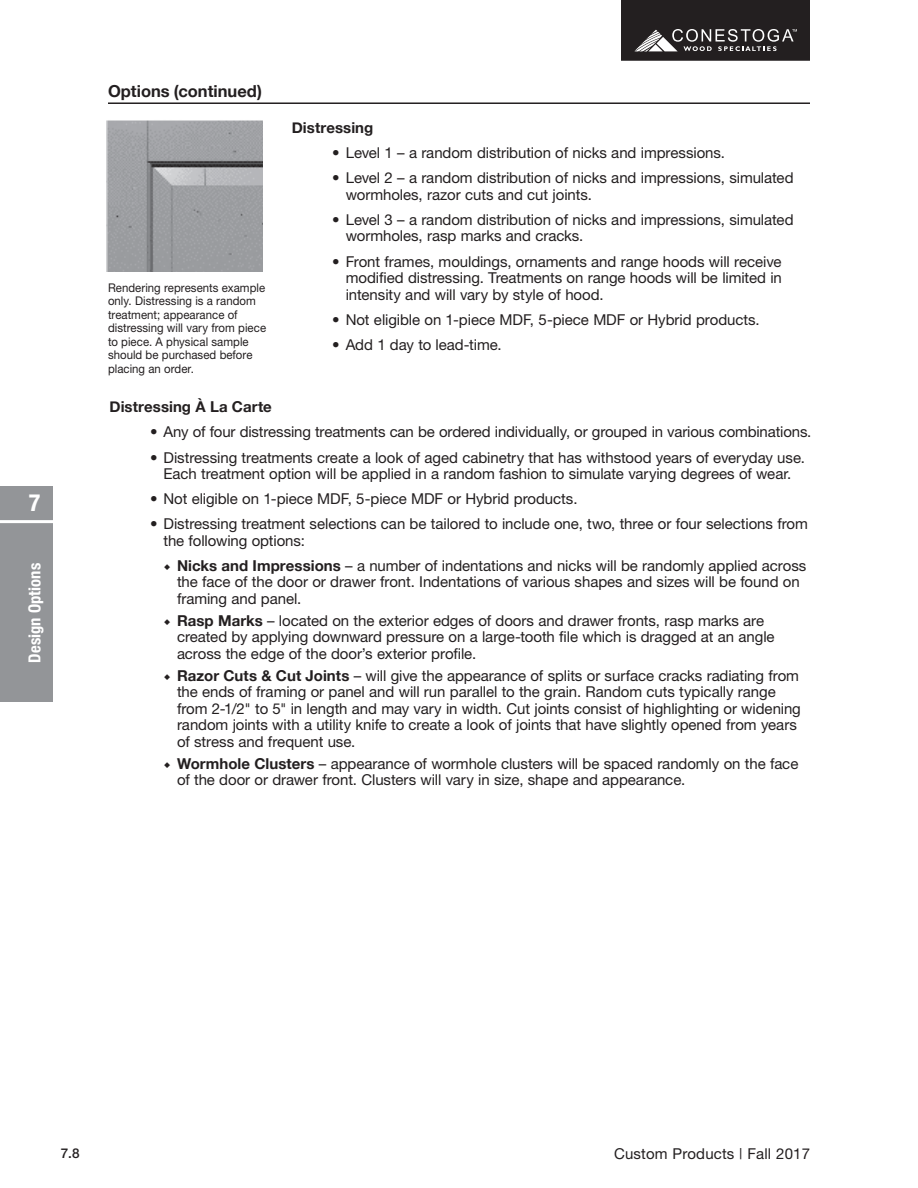
<style>
.page{position:relative;width:918px;height:1188px;background:#fff}
.page>*{position:absolute;margin:0;border:0;box-sizing:border-box;transform-origin:0 0}
.t1{font:700 condensed 24px "Helvetica Neue";color:#fff}
.t2{font:700 16.5px "Helvetica Neue";color:#231f20}
.t3{font:700 condensed 16.5px "Helvetica Neue";color:#fff}
.t4{font:15px/16.5px "Helvetica Neue";letter-spacing:-.005em;color:#231f20}
.t5{font:700 15px "Helvetica Neue";letter-spacing:.005em;color:#231f20}
.t6{font:500 13.5px "Helvetica Neue";color:#231f20}
.t7{font:12px/13.5px "Helvetica Neue";letter-spacing:.005em;color:#231f20;scale:.95 1}
.s1{font-weight:700}
</style>
<div class="page">
<svg style="left:621px;top:0;width:189px;height:61px;background:#363334"></svg>
<div style="left:0;top:486px;width:53px;height:216px;background:#939598"></div>
<hr style="left:0;top:520px;width:61px;height:3px;background:#fff">
<img style="left:107px;top:120px;width:155px;height:151px">
<hr style="left:108px;top:102px;width:702px;height:2px;background:#231f20">
<h1 class="t1" style="left:29px;top:488px;width:13px">7</h1>
<p class="t3" style="left:25px;top:663px;width:101px;rotate:-90deg">Design Options</p>
<p class="t2" style="left:108px;top:81px;width:155px">Options (continued)</p>
<p class="t7" style="left:108px;top:280px;width:168px">Rendering represents example only. Distressing is a random treatment; appearance of distressing will vary from piece to piece. A physical sample should be purchased before placing an order.</p>
<p class="t5" style="left:292px;top:118px;width:83px">Distressing</p>
<p class="t4" style="left:332px;top:144px;width:394px">• Level 1 – a random distribution of nicks and impressions.</p>
<p class="t4" style="left:346px;top:169px;width:449px;text-indent:-14px">• Level 2 – a random distribution of nicks and impressions, simulated wormholes, razor cuts and cut joints.</p>
<p class="t4" style="left:346px;top:211px;width:449px;text-indent:-14px">• Level 3 – a random distribution of nicks and impressions, simulated wormholes, rasp marks and cracks.</p>
<p class="t4" style="left:346px;top:253px;width:438px;text-align:justify;text-indent:-14px">• Front frames, mouldings, ornaments and range hoods will receive modified distressing. Treatments on range hoods will be limited in intensity and will vary by style of hood.</p>
<p class="t4" style="left:332px;top:311px;width:429px">• Not eligible on 1-piece MDF, 5-piece MDF or Hybrid products.</p>
<p class="t4" style="left:332px;top:336px;width:171px">• Add 1 day to lead-time.</p>
<p class="t5" style="left:110px;top:398px;width:164px">Distressing À La Carte</p>
<p class="t4" style="left:150px;top:424px;width:663px">• Any of four distressing treatments can be ordered individually, or grouped in various combinations.</p>
<p class="t4" style="left:150px;top:449px;width:657px;text-align:center">• Distressing treatments create a look of aged cabinetry that has withstood years of everyday use.<br>Each treatment option will be applied in a random fashion to simulate varying degrees of wear.</p>
<p class="t4" style="left:150px;top:490px;width:429px">• Not eligible on 1-piece MDF, 5-piece MDF or Hybrid products.</p>
<p class="t4" style="left:164px;top:516px;width:646px;text-indent:-14px">• Distressing treatment selections can be tailored to include one, two, three or four selections from the following options:</p>
<p class="t4" style="left:177px;top:557px;width:631px"><span class="s1">Nicks and Impressions</span> – a number of indentations and nicks will be randomly applied across the face of the door or drawer front. Indentations of various shapes and sizes will be found on framing and panel.</p>
<p class="t4" style="left:177px;top:612px;width:599px"><span class="s1">Rasp Marks</span> – located on the exterior edges of doors and drawer fronts, rasp marks are created by applying downward pressure on a large-tooth file which is dragged at an angle across the edge of the door’s exterior profile.</p>
<p class="t4" style="left:177px;top:667px;width:625px"><span class="s1">Razor Cuts &amp; Cut Joints</span> – will give the appearance of splits or surface cracks radiating from the ends of framing or panel and will run parallel to the grain. Random cuts typically range from 2-1/2" to 5" in length and may vary in width. Cut joints consist of highlighting or widening random joints with a utility knife to create a look of joints that have slightly opened from years of stress and frequent use.</p>
<p class="t4" style="left:177px;top:755px;width:623px"><span class="s1">Wormhole Clusters</span> – appearance of wormhole clusters will be spaced randomly on the face of the door or drawer front. Clusters will vary in size, shape and appearance.</p>
<p class="t6" style="left:61px;top:1145px;width:20px">7.8</p>
<p class="t4" style="left:614px;top:1146px;width:197px">Custom Products | Fall 2017</p>
</div>
